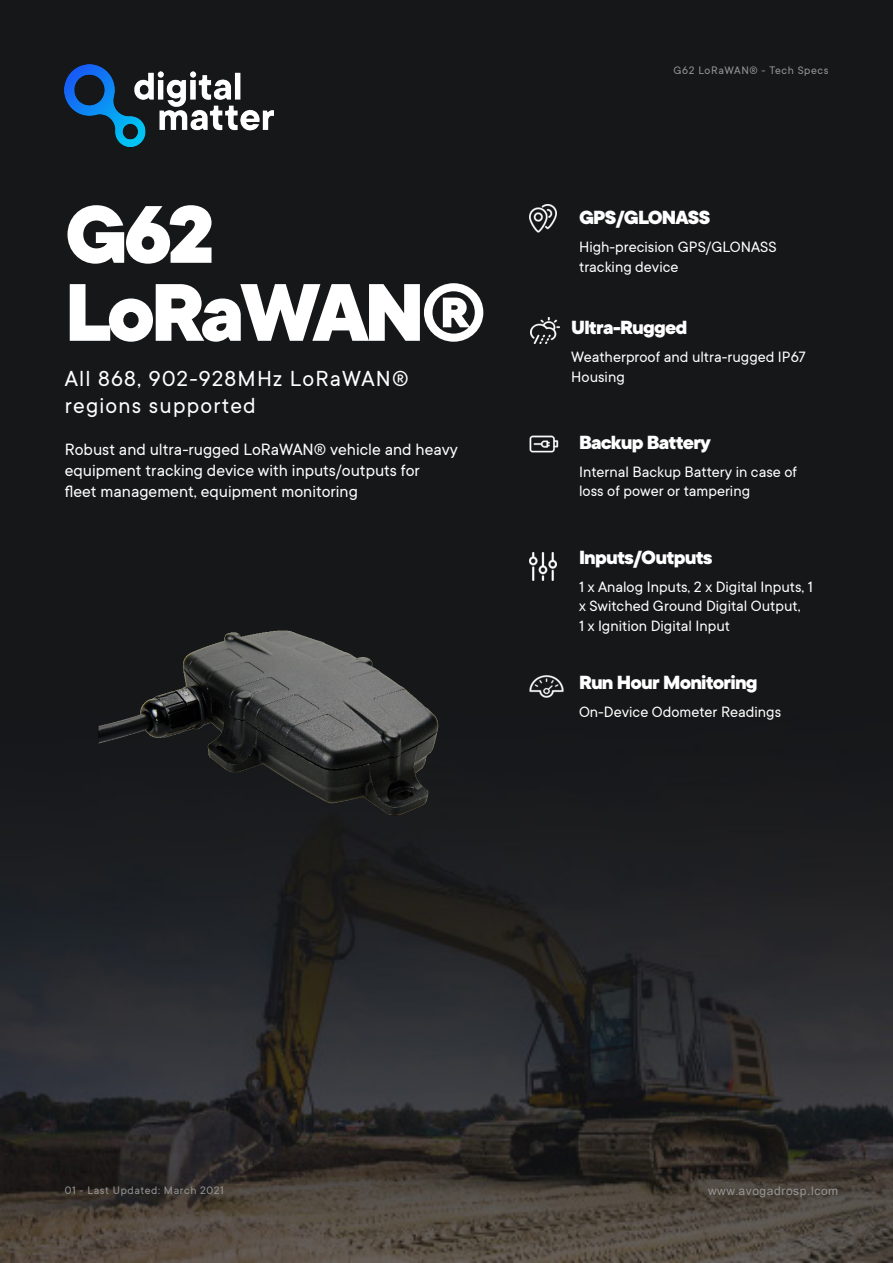
<style>
.page{position:relative;width:893px;height:1263px;background:#fff}
.page>*{position:absolute;margin:0;border:0;box-sizing:border-box;transform-origin:0 0}
.t1{font:800 90px/78px "TT Commons";letter-spacing:-.05em;color:#fff}
.t2{font:24px "TT Commons";letter-spacing:.05em;color:#fff}
.t3{font:800 21px "TT Commons";letter-spacing:-.04em;color:#fff}
.t4{font:18px "TT Commons";color:#fff}
.t5{font:16.5px/19.5px "TT Commons";color:#fff}
.t6{font:12px "TT Commons";letter-spacing:.05em;color:#959595}
.t7{font:12px "Arial Unicode MS";letter-spacing:.05em;color:#959595}
.s1{font-family:"TT Commons"}
</style>
<div class="page">
<img style="left:0;top:0;width:893px;height:1263px">
<img style="left:529px;top:675px;width:35px;height:23px">
<img style="left:529px;top:552px;width:28px;height:28px">
<img style="left:529px;top:435px;width:29px;height:18px">
<img style="left:531px;top:317px;width:28px;height:26px">
<img style="left:529px;top:205px;width:28px;height:27px">
<img style="left:65px;top:519px;width:434px;height:407px">
<img style="left:65px;top:65px;width:209px;height:81px">
<p class="t1" style="left:65px;top:193px;width:424px">G62<br>LoRaWAN®</p>
<p class="t2" style="left:65px;top:363px;width:345px">All 868, 902-928MHz LoRaWAN®</p>
<p class="t2" style="left:65px;top:390px;width:193px">regions supported</p>
<p class="t4" style="left:65px;top:438px;width:395px">Robust and ultra-rugged LoRaWAN® vehicle and heavy</p>
<p class="t4" style="left:65px;top:459px;width:357px">equipment tracking device with inputs/outputs for</p>
<p class="t4" style="left:65px;top:480px;width:295px">fleet management, equipment monitoring</p>
<p class="t6" style="left:674px;top:63px;width:156px">G62 LoRaWAN® - Tech Specs</p>
<p class="t3" style="left:579px;top:203px;width:133px">GPS/GLONASS</p>
<p class="t5" style="left:579px;top:237px;width:199px">High-precision GPS/GLONASS tracking device</p>
<p class="t3" style="left:571px;top:313px;width:118px">Ultra-Rugged</p>
<p class="t5" style="left:571px;top:347px;width:236px">Weatherproof and ultra-rugged IP67<br>Housing</p>
<p class="t3" style="left:579px;top:428px;width:133px">Backup Battery</p>
<p class="t5" style="left:579px;top:461px;width:220px">Internal Backup Battery in case of loss of power or tampering</p>
<p class="t3" style="left:579px;top:543px;width:135px">Inputs/Outputs</p>
<p class="t5" style="left:579px;top:576px;width:235px">1 x Analog Inputs, 2 x Digital Inputs, 1 x Switched Ground Digital Output,</p>
<p class="t5" style="left:579px;top:615px;width:153px">1 x Ignition Digital Input</p>
<p class="t3" style="left:579px;top:668px;width:180px">Run Hour Monitoring</p>
<p class="t5" style="left:579px;top:702px;width:204px">On-Device Odometer Readings</p>
<p class="t6" style="left:65px;top:1182px;width:161px">01 - Last Updated: March 2021</p>
<p class="t7" style="left:708px;top:1182px;width:132px">www<span class="s1">.</span>avogadrosp.lcom</p>
</div>
